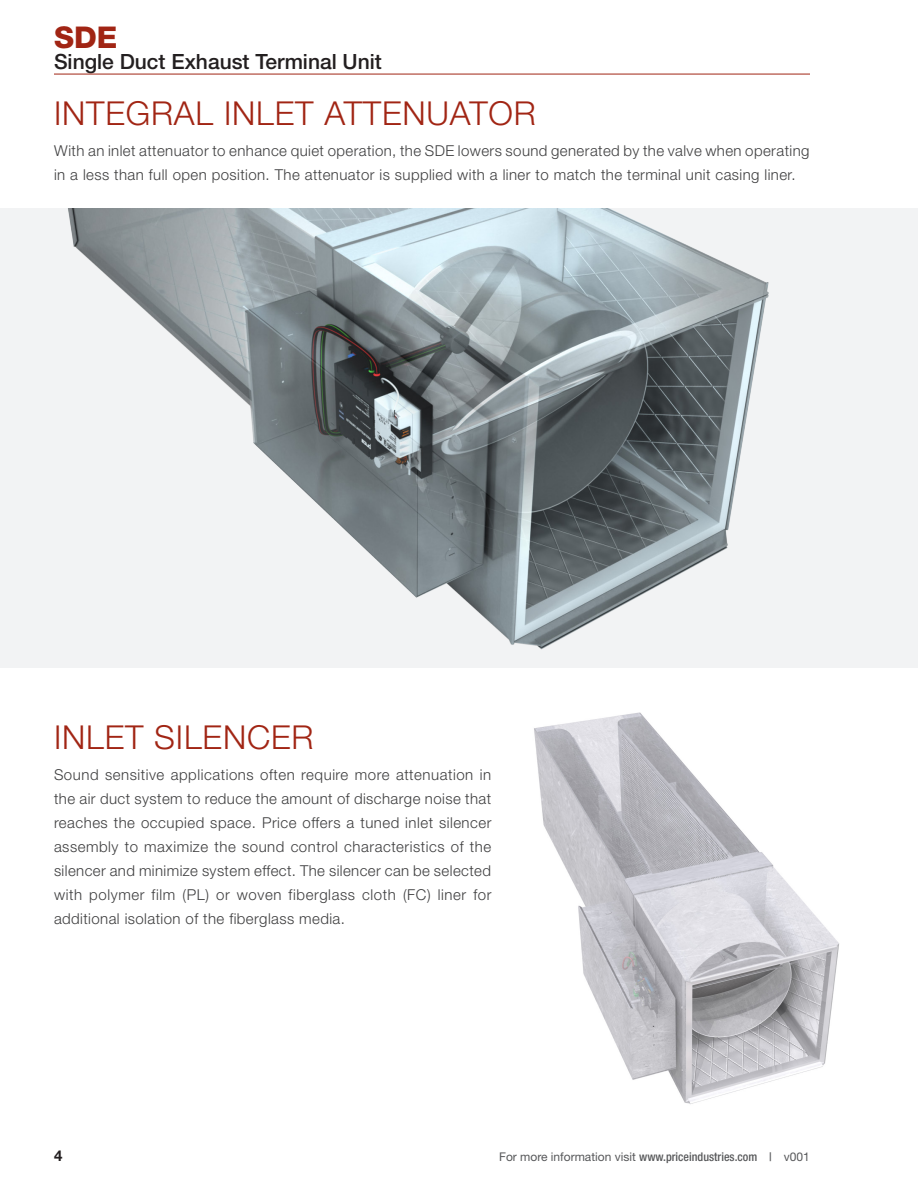
<style>
.page{position:relative;width:918px;height:1188px;background:#fff}
.page>*{position:absolute;margin:0;border:0;box-sizing:border-box;transform-origin:0 0}
.Special-Heading_2{font:300 33px "Helvetica Neue LT Std";letter-spacing:.025em;color:#a12514}
.t1{font:800 30px "Helvetica Neue LT Std";color:#a12514}
.t2{font:500 21px "Helvetica Neue LT Std";color:#231f20}
.Special-Body{font:300 15px/24px "Helvetica Neue LT Std";letter-spacing:.03em;color:#3e3e3f}
.t3{font:700 15px "Helvetica Neue LT Std";color:#231f20}
.t4{font:12px "Helvetica Neue LT Std";color:#57585a}
.s1{font-weight:500;font-stretch:condensed}
</style>
<div class="page">
<div style="left:0;top:208px;width:918px;height:459px;background:#f2f3f4"></div>
<img style="left:68px;top:208px;width:701px;height:442px">
<img style="left:534px;top:712px;width:305px;height:392px">
<hr style="left:54px;top:74px;width:756px;height:1px;background:#a12514">
<h2 class="t1" style="left:54px;top:20px;width:65px">SDE</h2>
<h3 class="t2" style="left:54px;top:49px;width:329px">Single Duct Exhaust Terminal Unit</h3>
<p class="Special-Heading_2" style="left:54px;top:93px;width:483px">INTEGRAL INLET ATTENUATOR</p>
<p class="Special-Body" style="left:54px;top:138px;width:757px">With an inlet attenuator to enhance quiet operation, the SDE lowers sound generated by the valve when operating in a less than full open position. The attenuator is supplied with a liner to match the terminal unit casing liner.</p>
<p class="Special-Heading_2" style="left:54px;top:717px;width:261px">INLET SILENCER</p>
<p class="Special-Body" style="left:54px;top:762px;width:439px;text-align:justify">Sound sensitive applications often require more attenuation in the air duct system to reduce the amount of discharge noise that reaches the occupied space. Price offers a tuned inlet silencer assembly to maximize the sound control characteristics of the silencer and minimize system effect. The silencer can be selected with polymer film (PL) or woven fiberglass cloth (FC) liner for additional isolation of the fiberglass media.</p>
<p class="t3" style="left:54px;top:1146px;width:10px">4</p>
<p class="t4" style="left:499px;top:1150px;width:312px">For more information visit <span class="s1">www.priceindustries.com |</span> v001</p>
</div>
